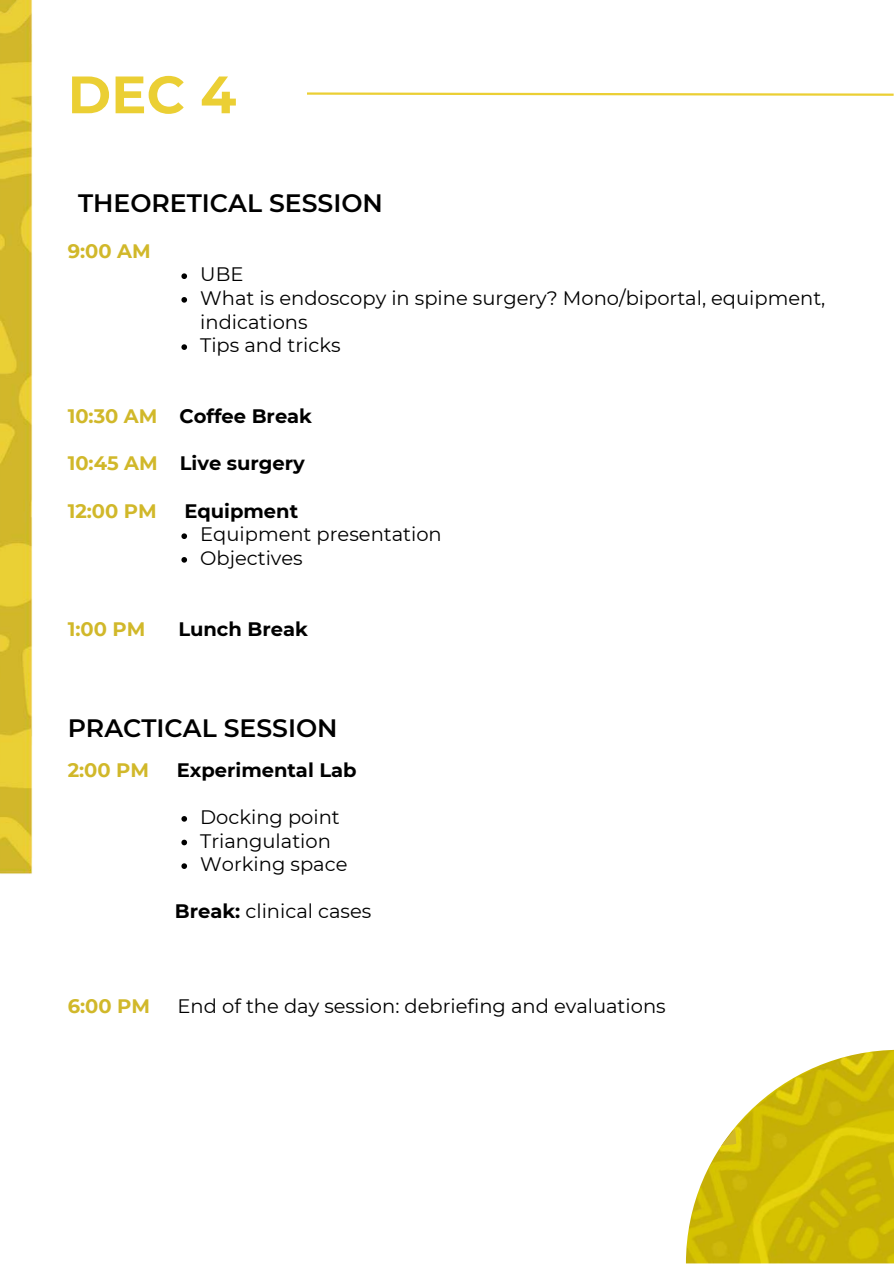
<style>
.page{position:relative;width:894px;height:1264px;background:#fff}
.page>*{position:absolute;margin:0;border:0;box-sizing:border-box;transform-origin:0 0}
.t1{font:700 52.5px "Montserrat";color:#ebcf34}
.t2{font:600 25.2px "Montserrat";color:#000}
.t3{font:19.5px/23.7px "Montserrat";color:#000}
.t4{font:700 19.5px "Montserrat";color:#000}
.t5{font:700 19.5px "Montserrat";color:#d1b82a}
.s1{color:#d1b82a}
.s2{font-weight:700}
</style>
<div class="page">
<svg style="left:307px;top:92px;width:586px;height:4px"></svg>
<svg style="left:181px;top:273px;width:6px;height:6px"></svg>
<svg style="left:181px;top:297px;width:6px;height:6px"></svg>
<svg style="left:181px;top:344px;width:6px;height:6px"></svg>
<svg style="left:181px;top:533px;width:6px;height:6px"></svg>
<svg style="left:181px;top:557px;width:6px;height:5px"></svg>
<img style="left:0;top:0;width:33px;height:874px">
<svg style="left:181px;top:816px;width:6px;height:5px"></svg>
<svg style="left:181px;top:839px;width:6px;height:6px"></svg>
<svg style="left:181px;top:863px;width:6px;height:6px"></svg>
<img style="left:685px;top:1049px;width:208px;height:214px">
<svg style="left:720px;top:1128px;width:16px;height:17px"></svg>
<h1 class="t1" style="left:68px;top:62px;width:170px">DEC 4</h1>
<p class="t2" style="left:78px;top:187px;width:306px">THEORETICAL SESSION</p>
<p class="t5" style="left:68px;top:239px;width:84px">9:00 AM</p>
<p class="t3" style="left:200px;top:262px;width:626px">UBE<br>What is endoscopy in spine surgery? Mono/biportal, equipment, indications<br>Tips and tricks</p>
<p class="t4" style="left:68px;top:404px;width:246px"><span class="s1">10:30 AM</span> Coffee Break</p>
<p class="t4" style="left:68px;top:451px;width:239px"><span class="s1">10:45 AM</span> Live surgery</p>
<p class="t5" style="left:68px;top:499px;width:90px">12:00 PM</p>
<p class="t4" style="left:184px;top:499px;width:115px">Equipment</p>
<p class="t3" style="left:200px;top:522px;width:243px">Equipment presentation<br>Objectives</p>
<p class="t5" style="left:68px;top:617px;width:79px">1:00 PM</p>
<p class="t4" style="left:178px;top:617px;width:131px">Lunch Break</p>
<p class="t2" style="left:68px;top:712px;width:271px">PRACTICAL SESSION</p>
<p class="t5" style="left:68px;top:757px;width:83px">2:00 PM</p>
<p class="t4" style="left:177px;top:757px;width:181px">Experimental Lab</p>
<p class="t3" style="left:200px;top:805px;width:149px">Docking point<br>Triangulation<br>Working space</p>
<p class="t3" style="left:175px;top:899px;width:198px"><span class="s2">Break:</span> clinical cases</p>
<p class="t5" style="left:68px;top:994px;width:84px">6:00 PM</p>
<p class="t3" style="left:177px;top:994px;width:489px">End of the day session: debriefing and evaluations</p>
</div>
